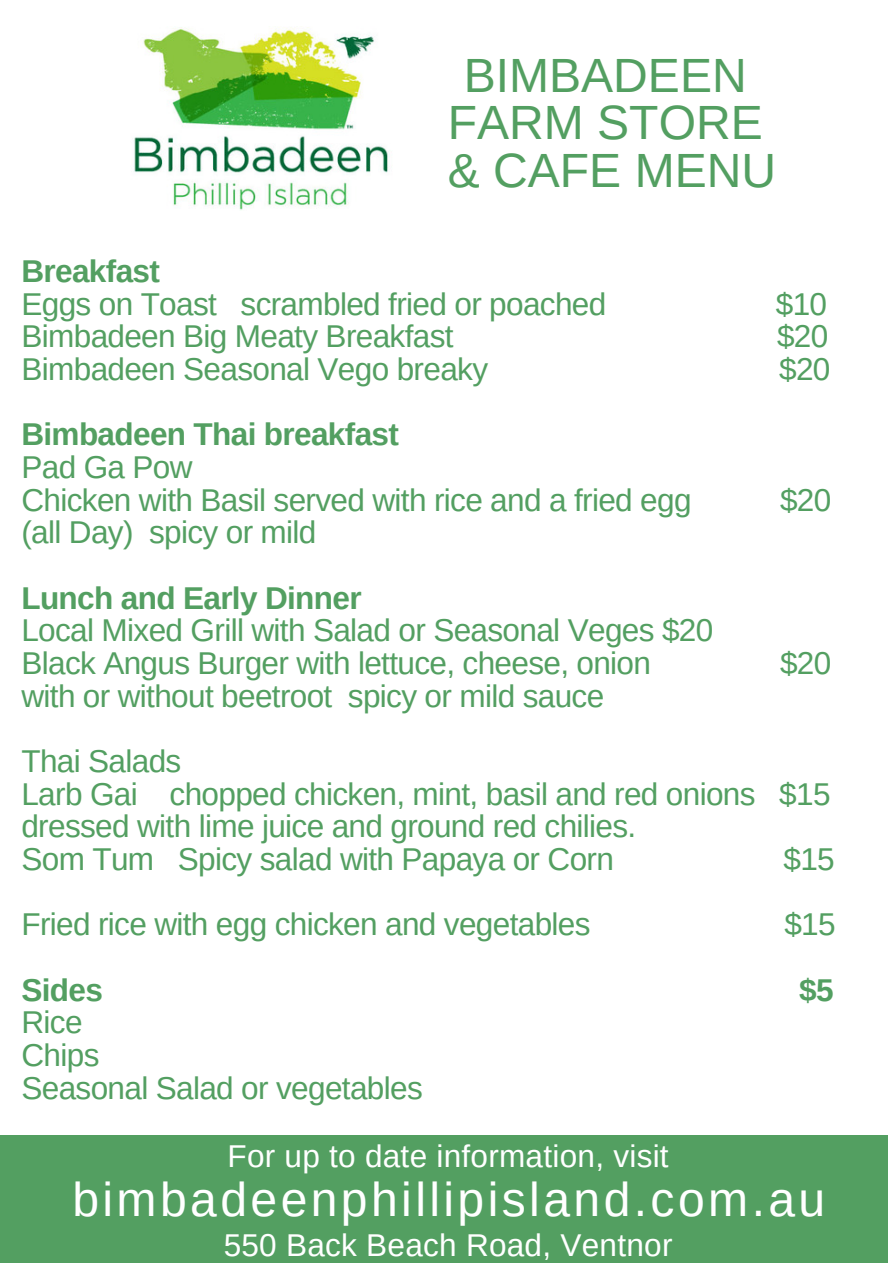
<style>
.page{position:relative;width:894px;height:1264px;background:#fff}
.page>*{position:absolute;margin:0;border:0;box-sizing:border-box;transform-origin:0 0}
.t1{font:48px "Arimo";letter-spacing:.07em;color:#fff}
.t2{font:48px/47.2px "Arimo";color:#539f61;text-align:center}
.t3{font:31.5px/32.7px "Arimo";letter-spacing:-.02em;color:#539f61}
.t4{font:700 31.5px "Arimo";letter-spacing:-.02em;color:#539f61}
.t5{font:31.5px "Arimo";letter-spacing:.01em;color:#fff}
</style>
<div class="page">
<img style="left:133px;top:27px;width:257px;height:183px">
<div style="left:0;top:1135px;width:887px;height:127px;background:#539f61"></div>
<h1 class="t2" style="left:447px;top:52px;width:330px">BIMBADEEN<br>FARM STORE &amp; CAFE MENU</h1>
<p class="t4" style="left:21px;top:253px;width:140px">Breakfast</p>
<p class="t3" style="left:21px;top:287px;width:586px">Eggs on Toast scrambled fried or poached</p>
<p class="t3" style="left:775px;top:287px;width:53px">$10</p>
<p class="t3" style="left:21px;top:320px;width:433px">Bimbadeen Big Meaty Breakfast</p>
<p class="t3" style="left:776px;top:320px;width:53px">$20</p>
<p class="t3" style="left:21px;top:353px;width:468px">Bimbadeen Seasonal Vego breaky</p>
<p class="t3" style="left:779px;top:353px;width:53px">$20</p>
<p class="t4" style="left:21px;top:417px;width:379px">Bimbadeen Thai breakfast</p>
<p class="t3" style="left:21px;top:450px;width:671px">Pad Ga Pow<br>Chicken with Basil served with rice and a fried egg</p>
<p class="t3" style="left:779px;top:483px;width:53px">$20</p>
<p class="t3" style="left:21px;top:516px;width:296px">(all Day) spicy or mild</p>
<p class="t4" style="left:21px;top:580px;width:341px">Lunch and Early Dinner</p>
<p class="t3" style="left:21px;top:614px;width:693px">Local Mixed Grill with Salad or Seasonal Veges $20<br>Black Angus Burger with lettuce, cheese, onion</p>
<p class="t3" style="left:779px;top:646px;width:53px">$20</p>
<p class="t3" style="left:21px;top:663px;width:584px;line-height:65.2px">with or without beetroot spicy or mild sauce<br>Thai Salads</p>
<p class="t3" style="left:21px;top:777px;width:810px">Larb Gai chopped chicken, mint, basil and red onions $15 dressed with lime juice and ground red chilies.<br>Som Tum Spicy salad with Papaya or Corn</p>
<p class="t3" style="left:783px;top:842px;width:53px">$15</p>
<p class="t3" style="left:21px;top:908px;width:570px">Fried rice with egg chicken and vegetables</p>
<p class="t3" style="left:784px;top:908px;width:53px">$15</p>
<p class="t4" style="left:21px;top:972px;width:83px">Sides</p>
<p class="t4" style="left:799px;top:972px;width:36px">$5</p>
<p class="t3" style="left:21px;top:1006px;width:403px">Rice<br>Chips<br>Seasonal Salad or vegetables</p>
<p class="t5" style="left:227px;top:1138px;width:442px">For up to date information, visit</p>
<h1 class="t1" style="left:72px;top:1172px;width:754px">bimbadeenphillipisland.com.au</h1>
<p class="t5" style="left:223px;top:1227px;width:450px">550 Back Beach Road, Ventnor</p>
</div>
